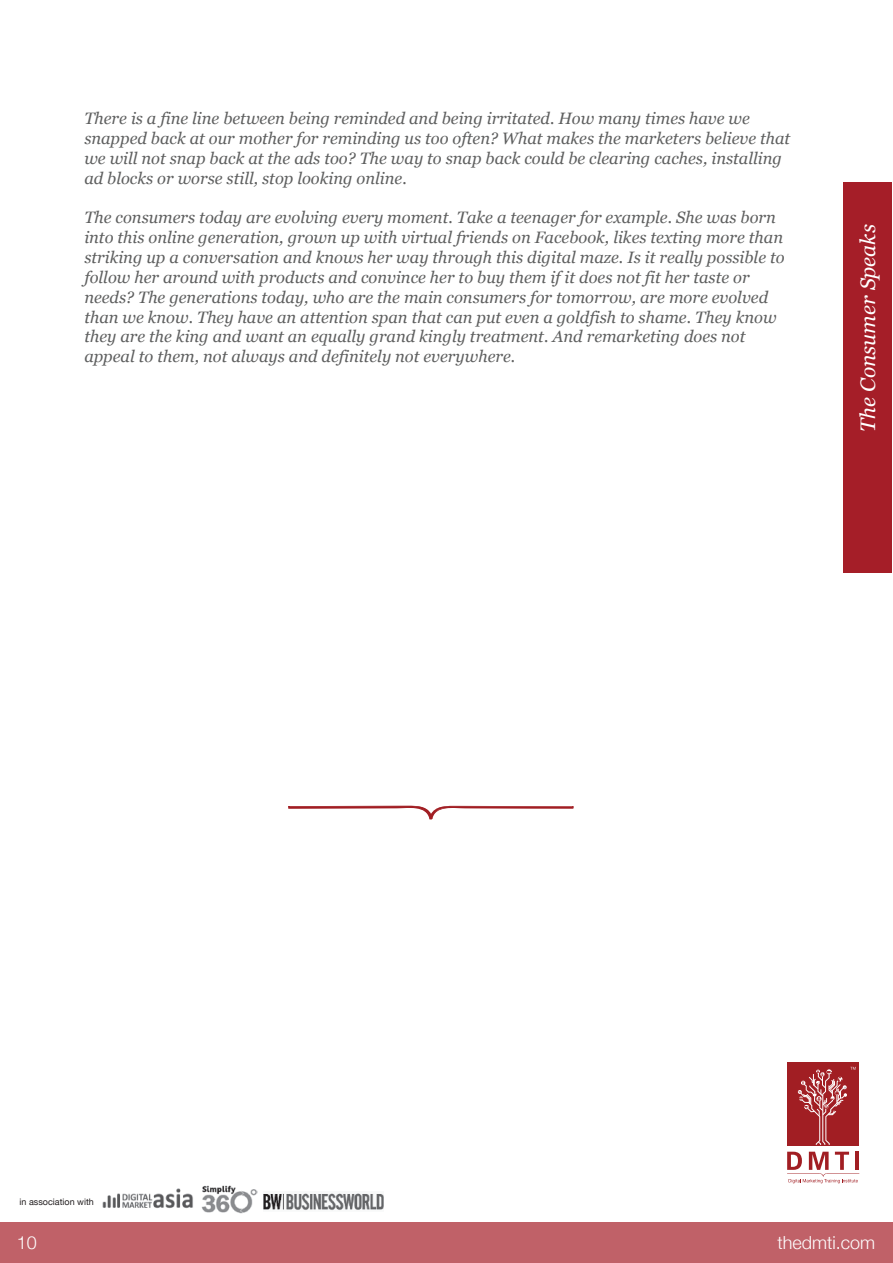
<style>
.page{position:relative;width:893px;height:1263px;background:#fff}
.page>*{position:absolute;margin:0;border:0;box-sizing:border-box;transform-origin:0 0}
.t1{font:italic 21px "Georgia";color:#fff}
.t2{font:300 18px "Helvetica Neue";color:#fff}
.t3{font:italic 16.5px/19.8px "Georgia";color:#5e5f5f}
.t4{font:9px "Helvetica Neue";color:#231f20}
</style>
<div class="page">
<div style="left:844px;top:183px;width:48px;height:390px;background:#a51e28"></div>
<svg style="left:787px;top:1152px;width:72px;height:31px"></svg>
<div style="left:787px;top:1063px;width:72px;height:83px;background:#a11e23"></div>
<svg style="left:798px;top:1067px;width:58px;height:78px"></svg>
<div style="left:0;top:1223px;width:893px;height:40px;background:#c06168"></div>
<img style="left:102px;top:1188px;width:91px;height:21px">
<img style="left:201px;top:1185px;width:57px;height:29px">
<img style="left:263px;top:1193px;width:120px;height:18px">
<svg style="left:288px;top:805px;width:286px;height:14px"></svg>
<p class="t3" style="left:84px;top:109px;width:707px">There is a fine line between being reminded and being irritated. How many times have we snapped back at our mother for reminding us too often? What makes the marketers believe that we will not snap back at the ads too? The way to snap back could be clearing caches, installing ad blocks or worse still, stop looking online.</p>
<p class="t3" style="left:84px;top:208px;width:702px">The consumers today are evolving every moment. Take a teenager for example. She was born into this online generation, grown up with virtual friends on Facebook, likes texting more than striking up a conversation and knows her way through this digital maze. Is it really possible to follow her around with products and convince her to buy them if it does not fit her taste or needs? The generations today, who are the main consumers for tomorrow, are more evolved than we know. They have an attention span that can put even a goldfish to shame. They know they are the king and want an equally grand kingly treatment. And remarketing does not appeal to them, not always and definitely not everywhere.</p>
<p class="t1" style="left:855px;top:432px;width:209px;rotate:-90deg">The Consumer Speaks</p>
<p class="t4" style="left:20px;top:1196px;width:76px">in association with</p>
<p class="t2" style="left:17px;top:1232px;width:22px">10</p>
<p class="t2" style="left:777px;top:1232px;width:99px">thedmti.com</p>
</div>
